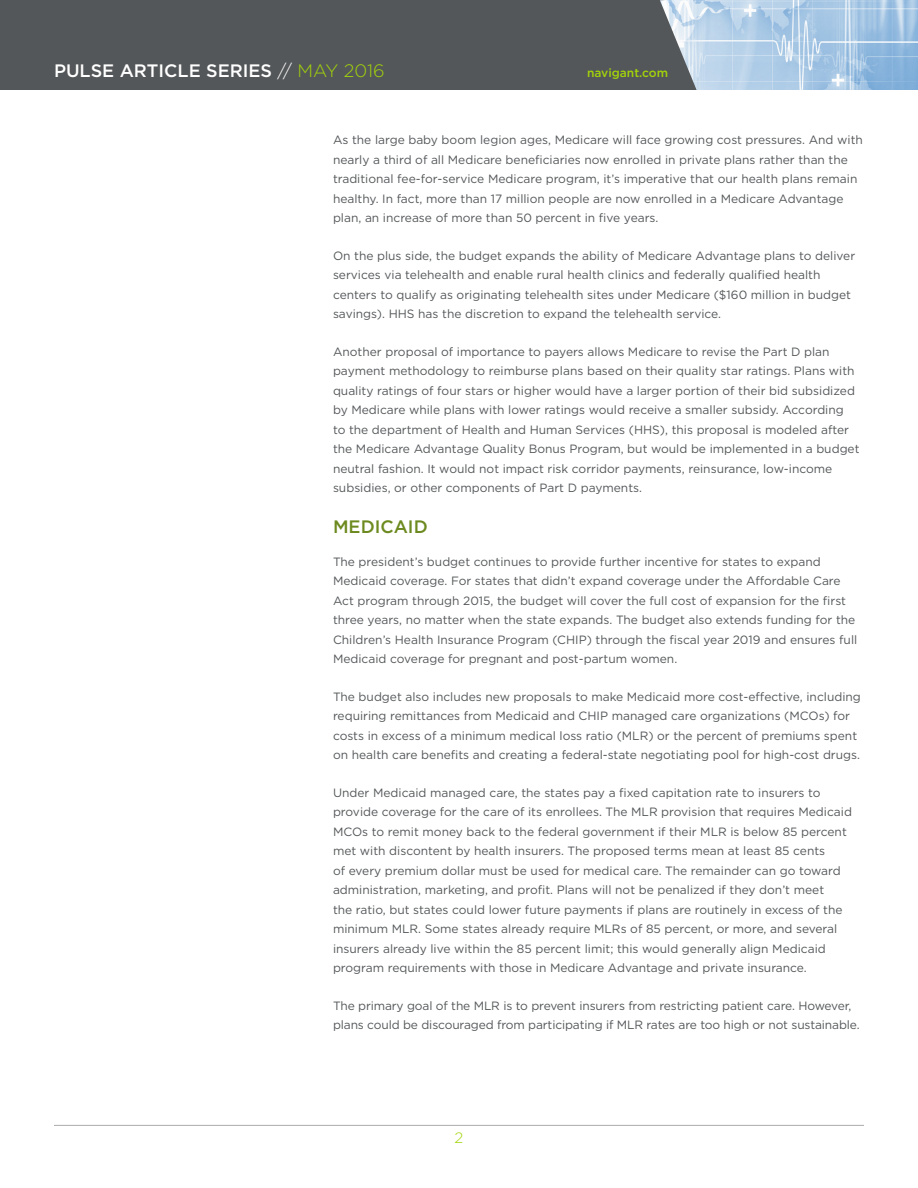
<style>
.page{position:relative;width:918px;height:1188px;background:#fff}
.page>*{position:absolute;margin:0;border:0;box-sizing:border-box;transform-origin:0 0}
.t1{font:500 18px "Gotham";color:#fff}
.BOD_-_Copy_Headers{font:500 18px "Gotham";color:#6c8a1f}
.PAGE_-_Numbers_L{font:300 15px "Gotham";color:#a2d40a}
.BOD_-_Copy_P1_Gray{font:12px/19.5px "Gotham";color:#545759}
.t2{font:500 12px "Gotham";color:#a2d40a}
.s1{font-weight:300}
.s2{font-weight:300;color:#a2d40a}
</style>
<div class="page">
<img style="left:697px;top:0;width:221px;height:90px">
<div style="left:0;top:0;width:697px;height:90px;background:#545759"></div>
<hr style="left:54px;top:1125px;width:810px;height:1px;background:#aaacad">
<h1 class="t1" style="left:54px;top:58px;width:332px">PULSE ARTICLE SERIES <span class="s1">//</span> <span class="s2">MAY 2016</span></h1>
<p class="t2" style="left:587px;top:64px;width:83px">navigant.com</p>
<p class="BOD_-_Copy_P1_Gray" style="left:333px;top:130px;width:531px">As the large baby boom legion ages, Medicare will face growing cost pressures. And with nearly a third of all Medicare beneficiaries now enrolled in private plans rather than the traditional fee-for-service Medicare program, it’s imperative that our health plans remain healthy. In fact, more than 17 million people are now enrolled in a Medicare Advantage plan, an increase of more than 50 percent in five years.</p>
<p class="BOD_-_Copy_P1_Gray" style="left:333px;top:245px;width:524px">On the plus side, the budget expands the ability of Medicare Advantage plans to deliver services via telehealth and enable rural health clinics and federally qualified health centers to qualify as originating telehealth sites under Medicare ($160 million in budget savings). HHS has the discretion to expand the telehealth service.</p>
<p class="BOD_-_Copy_P1_Gray" style="left:333px;top:341px;width:528px">Another proposal of importance to payers allows Medicare to revise the Part D plan payment methodology to reimburse plans based on their quality star ratings. Plans with quality ratings of four stars or higher would have a larger portion of their bid subsidized by Medicare while plans with lower ratings would receive a smaller subsidy. According<br>to the department of Health and Human Services (HHS), this proposal is modeled after the Medicare Advantage Quality Bonus Program, but would be implemented in a budget neutral fashion. It would not impact risk corridor payments, reinsurance, low-income subsidies, or other components of Part D payments.</p>
<p class="BOD_-_Copy_Headers" style="left:333px;top:514px;width:96px">MEDICAID</p>
<p class="BOD_-_Copy_P1_Gray" style="left:333px;top:551px;width:526px">The president’s budget continues to provide further incentive for states to expand Medicaid coverage. For states that didn’t expand coverage under the Affordable Care Act program through 2015, the budget will cover the full cost of expansion for the first three years, no matter when the state expands. The budget also extends funding for the Children’s Health Insurance Program (CHIP) through the fiscal year 2019 and ensures full Medicaid coverage for pregnant and post-partum women.</p>
<p class="BOD_-_Copy_P1_Gray" style="left:333px;top:686px;width:529px">The budget also includes new proposals to make Medicaid more cost-effective, including requiring remittances from Medicaid and CHIP managed care organizations (MCOs) for costs in excess of a minimum medical loss ratio (MLR) or the percent of premiums spent on health care benefits and creating a federal-state negotiating pool for high-cost drugs.</p>
<p class="BOD_-_Copy_P1_Gray" style="left:333px;top:782px;width:520px">Under Medicaid managed care, the states pay a fixed capitation rate to insurers to provide coverage for the care of its enrollees. The MLR provision that requires Medicaid MCOs to remit money back to the federal government if their MLR is below 85 percent met with discontent by health insurers. The proposed terms mean at least 85 cents<br>of every premium dollar must be used for medical care. The remainder can go toward administration, marketing, and profit. Plans will not be penalized if they don’t meet<br>the ratio, but states could lower future payments if plans are routinely in excess of the minimum MLR. Some states already require MLRs of 85 percent, or more, and several insurers already live within the 85 percent limit; this would generally align Medicaid program requirements with those in Medicare Advantage and private insurance.</p>
<p class="BOD_-_Copy_P1_Gray" style="left:333px;top:995px;width:528px">The primary goal of the MLR is to prevent insurers from restricting patient care. However, plans could be discouraged from participating if MLR rates are too high or not sustainable.</p>
<p class="PAGE_-_Numbers_L" style="left:455px;top:1128px;width:10px">2</p>
</div>
